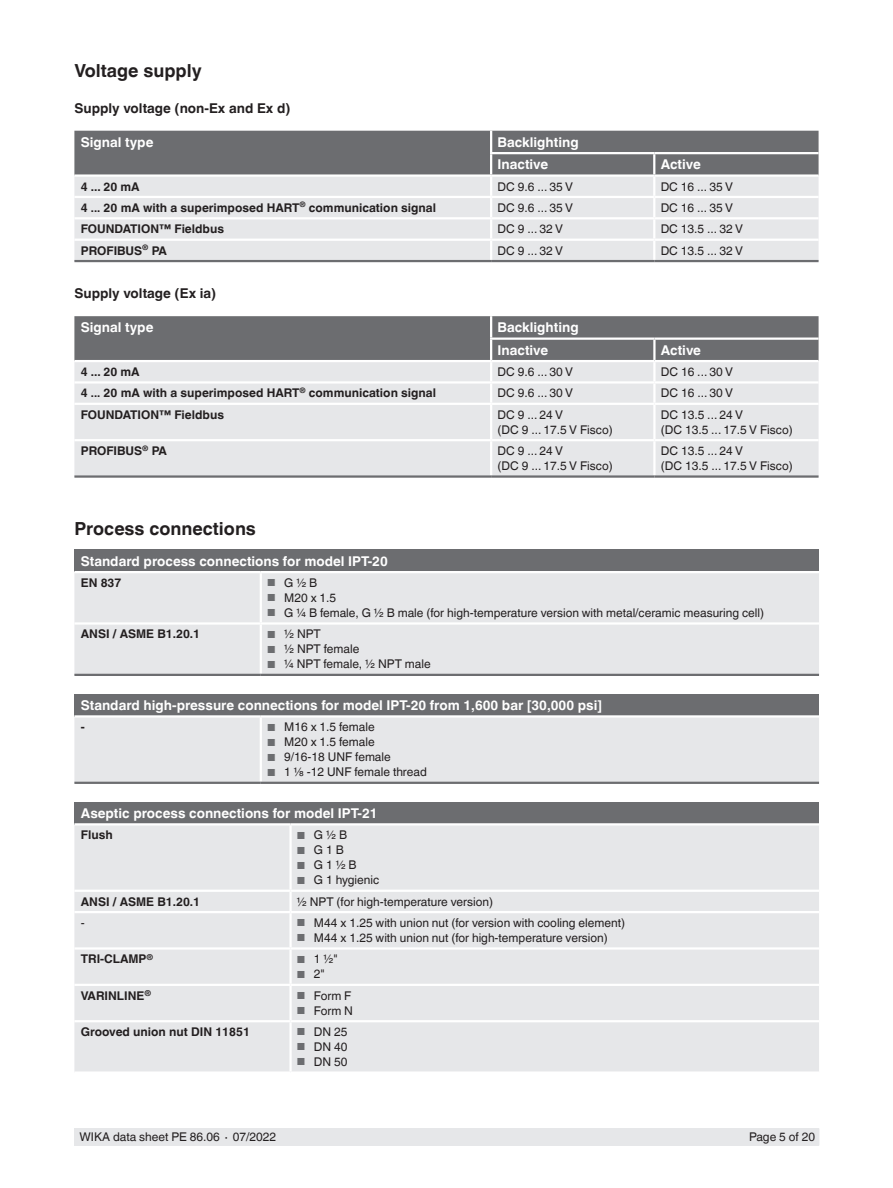
<style>
.page{position:relative;width:893px;height:1188px;background:#fff}
.page>*{position:absolute;margin:0;border:0;box-sizing:border-box;transform-origin:0 0}
.t1{font:700 18px "Helvetica World";color:#231f20}
.t2{font:700 13.5px/22.5px "Helvetica World";color:#fff}
.t3{font:700 13.5px "Helvetica World";color:#231f20}
.t4{font:12px/15px "Helvetica World";color:#231f20}
.t5{font:700 12px "Helvetica World";color:#231f20}
.s1{font-size:11.4px}
.s2{font-size:10.2px;color:#6c6d70}
</style>
<div class="page">
<div style="left:75px;top:1128px;width:744px;height:17px;background:#e6e7e9"></div>
<div style="left:74px;top:219px;width:745px;height:41px;background:#e6e7e9"></div>
<svg style="left:74px;top:131px;width:745px;height:86px;background:#abacaf"></svg>
<hr style="left:490px;top:219px;width:2px;height:20px;background:#fff">
<hr style="left:653px;top:219px;width:2px;height:20px;background:#fff">
<hr style="left:74px;top:239px;width:417px;height:2px;background:#fff">
<hr style="left:491px;top:239px;width:163px;height:2px;background:#fff">
<svg style="left:490px;top:241px;width:2px;height:19px"></svg>
<hr style="left:654px;top:239px;width:165px;height:2px;background:#fff">
<svg style="left:653px;top:241px;width:2px;height:19px"></svg>
<hr style="left:74px;top:260px;width:417px;height:2px;background:#6c6d70">
<hr style="left:491px;top:260px;width:163px;height:2px;background:#6c6d70">
<hr style="left:654px;top:260px;width:165px;height:2px;background:#6c6d70">
<div style="left:74px;top:405px;width:745px;height:70px;background:#e6e7e9"></div>
<svg style="left:74px;top:316px;width:745px;height:87px;background:#abacae"></svg>
<hr style="left:654px;top:381px;width:165px;height:3px;background:#fff">
<hr style="left:653px;top:384px;width:3px;height:19px;background:#fff">
<hr style="left:490px;top:405px;width:2px;height:34px;background:#fff">
<hr style="left:653px;top:405px;width:3px;height:34px;background:#fff">
<hr style="left:74px;top:439px;width:417px;height:2px;background:#fff">
<hr style="left:491px;top:439px;width:163px;height:2px;background:#fff">
<hr style="left:490px;top:441px;width:2px;height:34px;background:#fff">
<hr style="left:654px;top:439px;width:165px;height:2px;background:#fff">
<hr style="left:653px;top:441px;width:3px;height:34px;background:#fff">
<hr style="left:74px;top:475px;width:417px;height:3px;background:#6c6d70">
<hr style="left:491px;top:475px;width:163px;height:3px;background:#6c6d70">
<hr style="left:654px;top:475px;width:165px;height:3px;background:#6c6d70">
<div style="left:74px;top:550px;width:745px;height:22px;background:#6c6d70"></div>
<div style="left:74px;top:573px;width:745px;height:101px;background:#e6e7e9"></div>
<hr style="left:74px;top:571px;width:187px;height:2px;background:#fff">
<hr style="left:261px;top:571px;width:558px;height:2px;background:#fff">
<hr style="left:260px;top:573px;width:2px;height:49px;background:#fff">
<hr style="left:74px;top:622px;width:187px;height:3px;background:#fff">
<hr style="left:261px;top:622px;width:558px;height:3px;background:#fff">
<hr style="left:260px;top:625px;width:2px;height:49px;background:#fff">
<hr style="left:74px;top:674px;width:187px;height:2px;background:#6c6d70">
<hr style="left:261px;top:674px;width:558px;height:2px;background:#6c6d70">
<div style="left:74px;top:694px;width:745px;height:22px;background:#6c6d70"></div>
<div style="left:74px;top:718px;width:745px;height:64px;background:#e6e7e9"></div>
<hr style="left:74px;top:715px;width:187px;height:3px;background:#fff">
<hr style="left:261px;top:715px;width:558px;height:3px;background:#fff">
<hr style="left:260px;top:718px;width:2px;height:64px;background:#fff">
<hr style="left:74px;top:782px;width:187px;height:2px;background:#6c6d70">
<hr style="left:261px;top:782px;width:558px;height:2px;background:#6c6d70">
<div style="left:74px;top:802px;width:745px;height:22px;background:#6c6d70"></div>
<div style="left:74px;top:826px;width:745px;height:245px;background:#e6e7e9"></div>
<hr style="left:74px;top:823px;width:217px;height:3px;background:#fff">
<hr style="left:291px;top:823px;width:528px;height:3px;background:#fff">
<hr style="left:289px;top:826px;width:3px;height:64px;background:#fff">
<hr style="left:74px;top:890px;width:217px;height:2px;background:#fff">
<hr style="left:291px;top:890px;width:528px;height:2px;background:#fff">
<hr style="left:289px;top:892px;width:3px;height:19px;background:#fff">
<hr style="left:74px;top:911px;width:217px;height:2px;background:#fff">
<hr style="left:291px;top:911px;width:528px;height:2px;background:#fff">
<hr style="left:289px;top:913px;width:3px;height:34px;background:#fff">
<hr style="left:74px;top:947px;width:217px;height:3px;background:#fff">
<hr style="left:291px;top:947px;width:528px;height:3px;background:#fff">
<hr style="left:289px;top:950px;width:3px;height:34px;background:#fff">
<hr style="left:74px;top:984px;width:217px;height:2px;background:#fff">
<hr style="left:291px;top:984px;width:528px;height:2px;background:#fff">
<hr style="left:289px;top:986px;width:3px;height:34px;background:#fff">
<hr style="left:74px;top:1020px;width:217px;height:2px;background:#fff">
<hr style="left:291px;top:1020px;width:528px;height:2px;background:#fff">
<hr style="left:289px;top:1022px;width:3px;height:49px;background:#fff">
<h1 class="t1" style="left:74px;top:60px;width:129px">Voltage supply</h1>
<p class="t3" style="left:74px;top:100px;width:218px">Supply voltage (non-Ex and Ex d)</p>
<p class="t2" style="left:81px;top:131px;width:74px">Signal type</p>
<p class="t2" style="left:497px;top:131px;width:83px">Backlighting<br>Inactive</p>
<p class="t2" style="left:661px;top:153px;width:42px">Active</p>
<p class="t5" style="left:81px;top:179px;width:60px">4 ... 20 mA</p>
<p class="t4" style="left:497px;top:179px;width:77px">DC 9.6 ... 35 V</p>
<p class="t4" style="left:661px;top:179px;width:74px">DC 16 ... 35 V</p>
<p class="t5" style="left:81px;top:201px;width:357px">4 <span class="s1">...</span> 20 mA with a superimposed HART<sup>®</sup> communication signal</p>
<p class="t4" style="left:497px;top:200px;width:77px">DC 9.6 ... 35 V</p>
<p class="t4" style="left:661px;top:200px;width:74px">DC 16 ... 35 V</p>
<p class="t5" style="left:81px;top:222px;width:145px">FOUNDATION™ Fieldbus</p>
<p class="t4" style="left:497px;top:222px;width:67px">DC 9 ... 32 V</p>
<p class="t4" style="left:661px;top:222px;width:84px">DC 13.5 ... 32 V</p>
<p class="t5" style="left:81px;top:244px;width:88px">PROFIBUS<sup>®</sup> PA</p>
<p class="t4" style="left:497px;top:243px;width:67px">DC 9 ... 32 V</p>
<p class="t4" style="left:661px;top:243px;width:84px">DC 13.5 ... 32 V</p>
<p class="t3" style="left:74px;top:286px;width:143px">Supply voltage (Ex ia)</p>
<p class="t2" style="left:81px;top:316px;width:74px">Signal type</p>
<p class="t2" style="left:497px;top:316px;width:83px">Backlighting<br>Inactive</p>
<p class="t2" style="left:661px;top:339px;width:42px">Active</p>
<p class="t5" style="left:81px;top:365px;width:60px">4 ... 20 mA</p>
<p class="t4" style="left:497px;top:364px;width:77px">DC 9.6 ... 30 V</p>
<p class="t4" style="left:661px;top:364px;width:74px">DC 16 ... 30 V</p>
<p class="t5" style="left:81px;top:386px;width:357px">4 <span class="s1">...</span> 20 mA with a superimposed HART<sup>®</sup> communication signal</p>
<p class="t4" style="left:497px;top:386px;width:77px">DC 9.6 ... 30 V</p>
<p class="t4" style="left:661px;top:386px;width:74px">DC 16 ... 30 V</p>
<p class="t5" style="left:81px;top:408px;width:145px">FOUNDATION™ Fieldbus</p>
<p class="t4" style="left:497px;top:407px;width:117px">DC 9 ... 24 V<br>(DC 9 ... 17.5 V Fisco)</p>
<p class="t4" style="left:661px;top:407px;width:133px">DC 13.5 ... 24 V<br>(DC 13.5 ... 17.5 V Fisco)</p>
<p class="t5" style="left:81px;top:444px;width:88px">PROFIBUS<sup>®</sup> PA</p>
<p class="t4" style="left:497px;top:444px;width:117px">DC 9 ... 24 V<br>(DC 9 ... 17.5 V Fisco)</p>
<p class="t4" style="left:661px;top:444px;width:133px">DC 13.5 ... 24 V<br>(DC 13.5 ... 17.5 V Fisco)</p>
<h1 class="t1" style="left:74px;top:518px;width:183px">Process connections</h1>
<p class="t2" style="left:81px;top:550px;width:308px">Standard process connections for model IPT-20</p>
<p class="t5" style="left:81px;top:576px;width:42px">EN 837</p>
<p class="t4" style="left:267px;top:575px;width:52px"><span class="s2">■</span> G ½ B</p>
<p class="t4" style="left:267px;top:590px;width:71px"><span class="s2">■</span> M20 x 1.5</p>
<p class="t4" style="left:267px;top:605px;width:498px"><span class="s2">■</span> G ¼ B female, G ½ B male (for high-temperature version with metal/ceramic measuring cell)</p>
<p class="t5" style="left:81px;top:627px;width:121px">ANSI / ASME B1.20.1</p>
<p class="t4" style="left:267px;top:627px;width:55px"><span class="s2">■</span> ½ NPT</p>
<p class="t4" style="left:267px;top:642px;width:94px"><span class="s2">■</span> ½ NPT female</p>
<p class="t4" style="left:267px;top:657px;width:165px"><span class="s2">■</span> ¼ NPT female, ½ NPT male</p>
<p class="t2" style="left:81px;top:694px;width:523px">Standard high-pressure connections for model IPT-20 from 1,600 bar [30,000 psi]</p>
<p class="t5" style="left:81px;top:720px;width:5px">-</p>
<p class="t4" style="left:267px;top:720px;width:109px"><span class="s2">■</span> M16 x 1.5 female</p>
<p class="t4" style="left:267px;top:735px;width:109px"><span class="s2">■</span> M20 x 1.5 female</p>
<p class="t4" style="left:267px;top:750px;width:125px"><span class="s2">■</span> 9/16-18 UNF female</p>
<p class="t4" style="left:267px;top:765px;width:161px"><span class="s2">■</span> 1 1/8 -12 UNF female thread</p>
<p class="t2" style="left:81px;top:802px;width:298px">Aseptic process connections for model IPT-21</p>
<p class="t5" style="left:81px;top:828px;width:33px">Flush</p>
<p class="t4" style="left:297px;top:828px;width:52px"><span class="s2">■</span> G ½ B</p>
<p class="t4" style="left:297px;top:843px;width:48px"><span class="s2">■</span> G 1 B</p>
<p class="t4" style="left:297px;top:858px;width:61px"><span class="s2">■</span> G 1 ½ B</p>
<p class="t4" style="left:297px;top:873px;width:84px"><span class="s2">■</span> G 1 hygienic</p>
<p class="t5" style="left:81px;top:895px;width:121px">ANSI / ASME B1.20.1</p>
<p class="t4" style="left:297px;top:894px;width:198px">½ NPT (for high-temperature version)</p>
<p class="t4" style="left:81px;top:915px;width:5px">-</p>
<p class="t4" style="left:297px;top:915px;width:330px"><span class="s2">■</span> M44 x 1.25 with union nut (for version with cooling element)</p>
<p class="t4" style="left:297px;top:930px;width:312px"><span class="s2">■</span> M44 x 1.25 with union nut (for high-temperature version)</p>
<p class="t5" style="left:81px;top:952px;width:74px">TRI-CLAMP<sup>®</sup></p>
<p class="t4" style="left:297px;top:952px;width:42px"><span class="s2">■</span> 1 ½"</p>
<p class="t4" style="left:297px;top:967px;width:29px"><span class="s2">■</span> 2"</p>
<p class="t5" style="left:81px;top:989px;width:72px">VARINLINE<sup>®</sup></p>
<p class="t4" style="left:297px;top:988px;width:56px"><span class="s2">■</span> Form F</p>
<p class="t4" style="left:297px;top:1003px;width:58px"><span class="s2">■</span> Form N</p>
<p class="t5" style="left:81px;top:1025px;width:171px">Grooved union nut DIN 11851</p>
<p class="t4" style="left:297px;top:1025px;width:52px"><span class="s2">■</span> DN 25</p>
<p class="t4" style="left:297px;top:1040px;width:52px"><span class="s2">■</span> DN 40</p>
<p class="t4" style="left:297px;top:1055px;width:52px"><span class="s2">■</span> DN 50</p>
<p class="t4" style="left:80px;top:1130px;width:198px">WIKA data sheet PE 86.06 ∙ 07/2022</p>
<p class="t4" style="left:749px;top:1130px;width:68px">Page 5 of 20</p>
</div>
